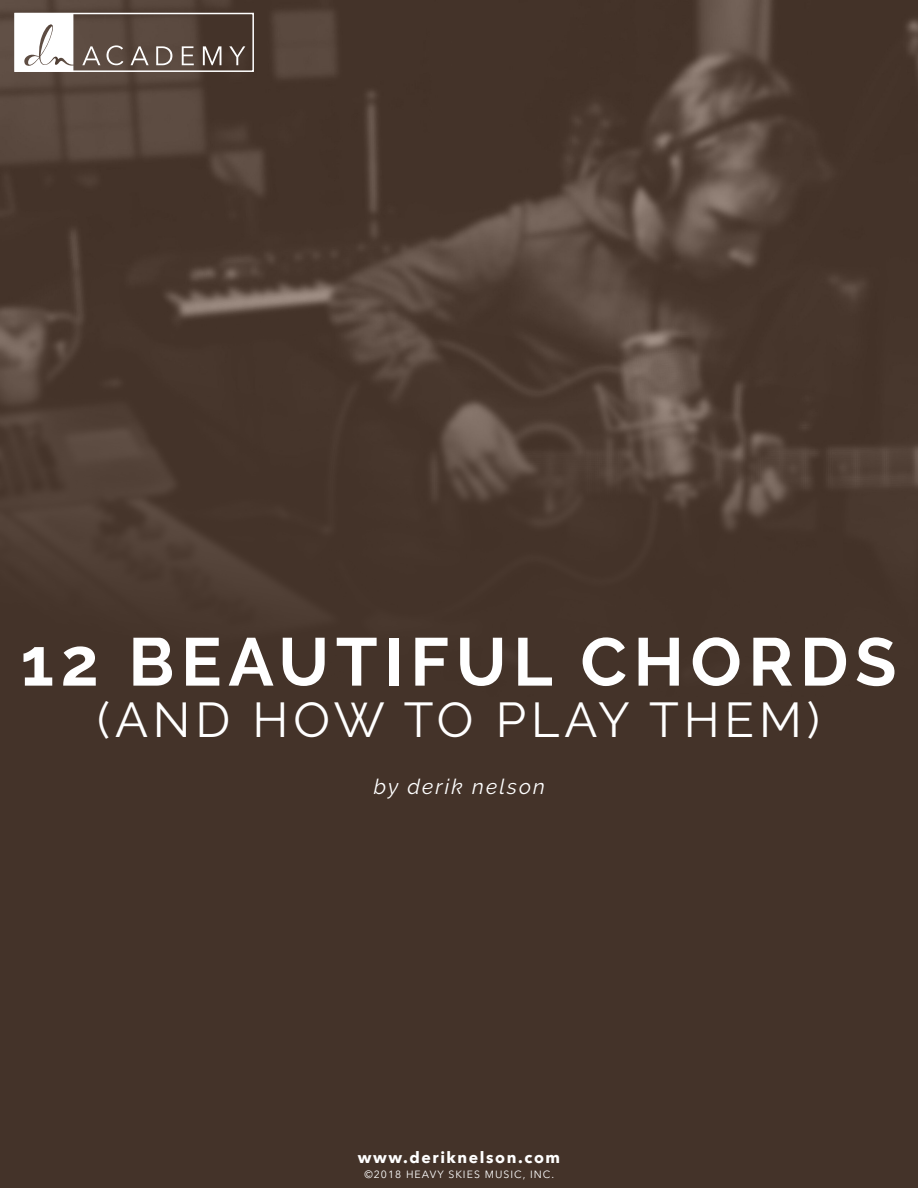
<style>
.page{position:relative;width:918px;height:1188px;background:#443329}
.page>*{position:absolute;margin:0;border:0;box-sizing:border-box;transform-origin:0 0}
.t1{font:700 67.5px "Raleway";letter-spacing:.1em;color:#fff}
.t2{font:48.75px "Raleway";letter-spacing:.1em;color:#fff}
.t3{font:italic 21px "Raleway";letter-spacing:.1em;color:#fff}
.t4{font:700 15.75px "Avenir Next";letter-spacing:.1em;color:#fff}
.t5{font:10.5px "Avenir Next";letter-spacing:.1em;color:#fff}
</style>
<div class="page">
<img style="left:0;top:0;width:918px;height:610px">
<svg style="left:17px;top:16px;width:56px;height:53px;background:#f1efee"></svg>
<svg style="left:82px;top:46px;width:18px;height:19px"></svg>
<svg style="left:107px;top:45px;width:16px;height:20px"></svg>
<svg style="left:130px;top:46px;width:19px;height:19px"></svg>
<svg style="left:156px;top:46px;width:16px;height:19px"></svg>
<svg style="left:182px;top:46px;width:12px;height:19px"></svg>
<svg style="left:203px;top:46px;width:18px;height:19px"></svg>
<svg style="left:229px;top:46px;width:16px;height:19px"></svg>
<div style="left:14px;top:13px;width:240px;height:59px;border:2px solid #fff"></div>
<h1 class="t1" style="left:21px;top:622px;width:877px">12 BEAUTIFUL CHORDS</h1>
<h2 class="t2" style="left:97px;top:691px;width:724px">(AND HOW TO PLAY THEM)</h2>
<h3 class="t3" style="left:374px;top:775px;width:173px">by derik nelson</h3>
<h3 class="t4" style="left:358px;top:1147px;width:204px">www.deriknelson.com</h3>
<p class="t5" style="left:364px;top:1167px;width:191px">©2018 HEAVY SKIES MUSIC, INC.</p>
</div>
